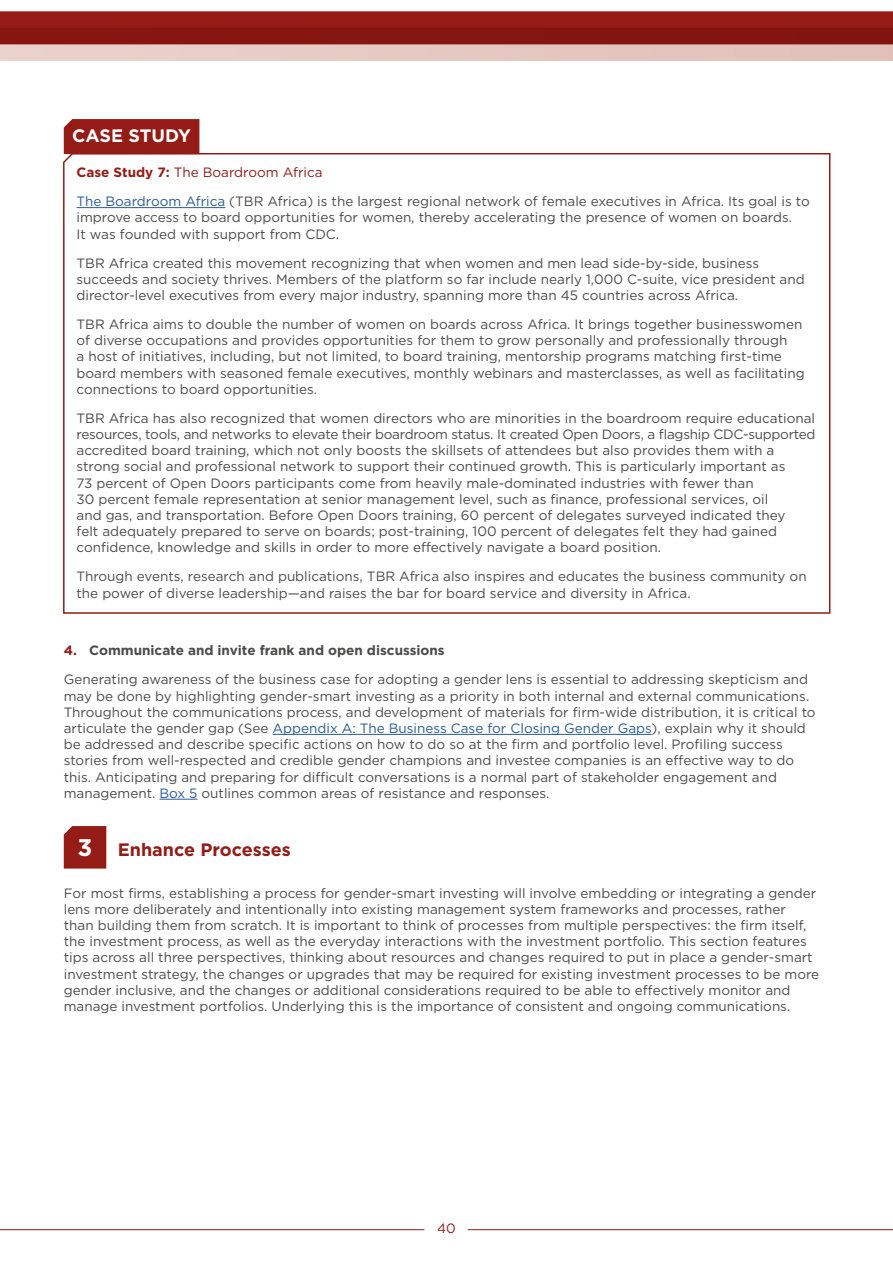
<style>
.page{position:relative;width:893px;height:1263px;background:#fff}
.page>*{position:absolute;margin:0;border:0;box-sizing:border-box;transform-origin:0 0}
.t1{font:700 18px "Gotham";color:#941b16}
.t2{font:700 18px "Gotham";color:#fff}
.t3{font:13.5px/16.2px "Gotham";color:#4a4a49}
.t4{font:13.5px "Gotham";color:#941b16}
.s1{font-weight:700;color:#941b16}
.s2{color:#941b16}
.s3{color:#275b9b}
.s4{font-weight:700}
.s5{font-size:24px;color:#fff}
</style>
<div class="page">
<hr style="left:0;top:1229px;width:893px;height:1px;background:#941b16">
<svg style="left:0;top:11px;width:893px;height:50px;background:#aa544e"></svg>
<svg style="left:417px;top:1229px;width:58px;height:2px"></svg>
<div style="left:64px;top:119px;width:135px;height:33px;background:#941b16"></div>
<svg style="left:63px;top:152px;width:768px;height:462px"></svg>
<hr style="left:77px;top:207px;width:148px;height:1px;background:#275b9b">
<hr style="left:273px;top:734px;width:379px;height:1px;background:#275b9b">
<hr style="left:159px;top:799px;width:39px;height:1px;background:#275b9b">
<div style="left:64px;top:826px;width:42px;height:42px;background:#941b16"></div>
<h1 class="t2" style="left:72px;top:124px;width:120px">CASE STUDY</h1>
<p class="t3" style="left:77px;top:158px;width:735px;line-height:29px"><span class="s1">Case Study 7:</span> <span class="s2">The Boardroom Africa<br></span><span class="s3">The Boardroom Africa</span> (TBR Africa) is the largest regional network of female executives in Africa. Its goal is to</p>
<p class="t3" style="left:77px;top:209px;width:717px">improve access to board opportunities for women, thereby accelerating the presence of women on boards.<br>It was founded with support from CDC.</p>
<p class="t3" style="left:77px;top:254px;width:730px">TBR Africa created this movement recognizing that when women and men lead side-by-side, business succeeds and society thrives. Members of the platform so far include nearly 1,000 C-suite, vice president and director-level executives from every major industry, spanning more than 45 countries across Africa.</p>
<p class="t3" style="left:77px;top:316px;width:730px">TBR Africa aims to double the number of women on boards across Africa. It brings together businesswomen of diverse occupations and provides opportunities for them to grow personally and professionally through<br>a host of initiatives, including, but not limited, to board training, mentorship programs matching first-time board members with seasoned female executives, monthly webinars and masterclasses, as well as facilitating connections to board opportunities.</p>
<p class="t3" style="left:77px;top:410px;width:740px">TBR Africa has also recognized that women directors who are minorities in the boardroom require educational resources, tools, and networks to elevate their boardroom status. It created Open Doors, a flagship CDC-supported accredited board training, which not only boosts the skillsets of attendees but also provides them with a strong social and professional network to support their continued growth. This is particularly important as<br>73 percent of Open Doors participants come from heavily male-dominated industries with fewer than<br>30 percent female representation at senior management level, such as finance, professional services, oil<br>and gas, and transportation. Before Open Doors training, 60 percent of delegates surveyed indicated they<br>felt adequately prepared to serve on boards; post-training, 100 percent of delegates felt they had gained confidence, knowledge and skills in order to more effectively navigate a board position.</p>
<p class="t3" style="left:77px;top:568px;width:732px">Through events, research and publications, TBR Africa also inspires and educates the business community on the power of diverse leadership—and raises the bar for board service and diversity in Africa.</p>
<p class="t3" style="left:64px;top:636px;width:746px;line-height:29px"><span class="s1">4.</span> <span class="s4">Communicate and invite frank and open discussions<br></span>Generating awareness of the business case for adopting a gender lens is essential to addressing skepticism and</p>
<p class="t3" style="left:64px;top:687px;width:753px">may be done by highlighting gender-smart investing as a priority in both internal and external communications.<br>Throughout the communications process, and development of materials for firm-wide distribution, it is critical to articulate the gender gap (See <span class="s3">Appendix A: The Business Case for Closing Gender Gaps</span>), explain why it should be addressed and describe specific actions on how to do so at the firm and portfolio level. Profiling success stories from well-respected and credible gender champions and investee companies is an effective way to do this. Anticipating and preparing for difficult conversations is a normal part of stakeholder engagement and management. <span class="s3">Box 5</span> outlines common areas of resistance and responses.</p>
<h1 class="t1" style="left:78px;top:837px;width:215px"><span class="s5">3</span> Enhance Processes</h1>
<p class="t3" style="left:64px;top:884px;width:757px">For most firms, establishing a process for gender-smart investing will involve embedding or integrating a gender lens more deliberately and intentionally into existing management system frameworks and processes, rather<br>than building them from scratch. It is important to think of processes from multiple perspectives: the firm itself, the investment process, as well as the everyday interactions with the investment portfolio. This section features tips across all three perspectives, thinking about resources and changes required to put in place a gender-smart investment strategy, the changes or upgrades that may be required for existing investment processes to be more gender inclusive, and the changes or additional considerations required to be able to effectively monitor and manage investment portfolios. Underlying this is the importance of consistent and ongoing communications.</p>
<p class="t4" style="left:437px;top:1220px;width:20px">40</p>
</div>
